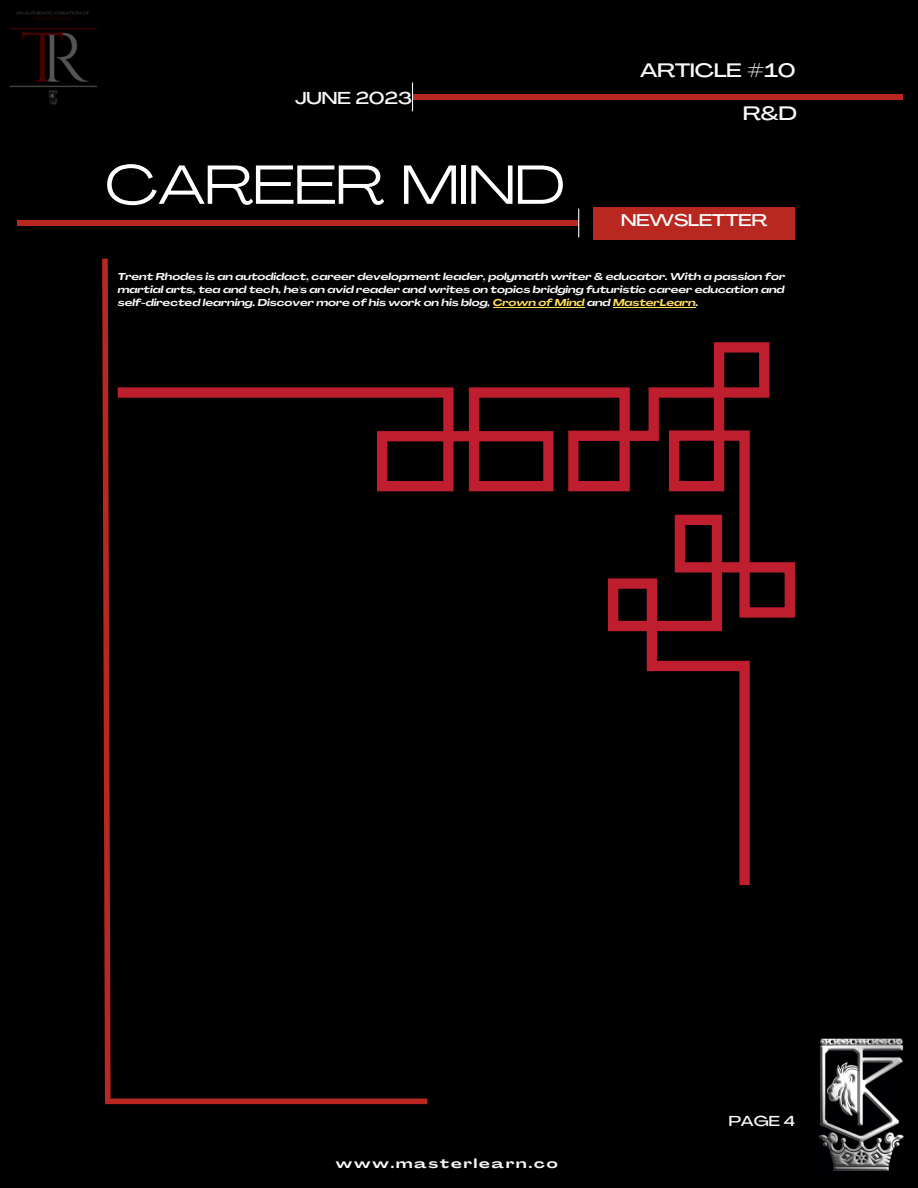
<style>
.page{position:relative;width:918px;height:1188px;background:#000}
.page>*{position:absolute;margin:0;border:0;box-sizing:border-box;transform-origin:0 0}
.t1{font:54.3px "Agrandir Grand";color:#fff}
.t2{font:500 19.2px "Agrandir Grand";color:#f9f9f9}
.t3{font:500 17.1px "Agrandir Grand";color:#f9f9f9}
.t4{font:500 16.8px "Agrandir Grand";color:#fff}
.t5{font:500 14.25px "Agrandir Grand";color:#f9f9f9}
.t6{font:700 12.9px "Agrandir Grand";letter-spacing:.15em;color:#f9f9f9}
.t7{font:italic 700 9.9px/13.2px "Agrandir Grand";color:#f9f9f9;text-align:justify}
.s1{color:#ffde59}
</style>
<div class="page">
<div style="left:593px;top:207px;width:202px;height:32px;background:#b82720"></div>
<div style="left:17px;top:220px;width:562px;height:6px;background:#b82720"></div>
<div style="left:413px;top:94px;width:489px;height:6px;background:#b82720"></div>
<svg style="left:412px;top:83px;width:1px;height:28px"></svg>
<svg style="left:578px;top:209px;width:1px;height:28px"></svg>
<svg style="left:102px;top:258px;width:11px;height:847px"></svg>
<div style="left:105px;top:1099px;width:322px;height:5px;background:#b82720"></div>
<img style="left:818px;top:1038px;width:86px;height:133px">
<img style="left:10px;top:11px;width:87px;height:94px">
<svg style="left:118px;top:387px;width:632px;height:498px"></svg>
<div style="left:714px;top:342px;width:55px;height:56px;border:10px solid #be1e2d"></div>
<div style="left:739px;top:562px;width:56px;height:56px;border:10px solid #be1e2d"></div>
<hr style="left:493px;top:307px;width:92px;height:1px;background:#ffde59">
<hr style="left:613px;top:307px;width:83px;height:1px;background:#ffde59">
<p class="t3" style="left:295px;top:91px;width:118px">JUNE 2023</p>
<p class="t1" style="left:105px;top:163px;width:462px">CAREER MIND</p>
<p class="t2" style="left:640px;top:63px;width:157px">ARTICLE #10</p>
<p class="t2" style="left:743px;top:106px;width:56px">R&amp;D</p>
<p class="t4" style="left:621px;top:213px;width:148px">NEWSLETTER</p>
<p class="t7" style="left:118px;top:271px;width:669px">Trent Rhodes is an autodidact, career development leader, polymath writer &amp; educator. With a passion for martial arts, tea and tech, he's an avid reader and writes on topics bridging futuristic career education and self-directed learning. Discover more of his work on his blog, <span class="s1">Crown of Mind</span> and <span class="s1">MasterLearn</span>.</p>
<p class="t6" style="left:336px;top:1158px;width:223px">www.masterlearn.co</p>
<p class="t5" style="left:729px;top:1115px;width:68px">PAGE 4</p>
</div>
